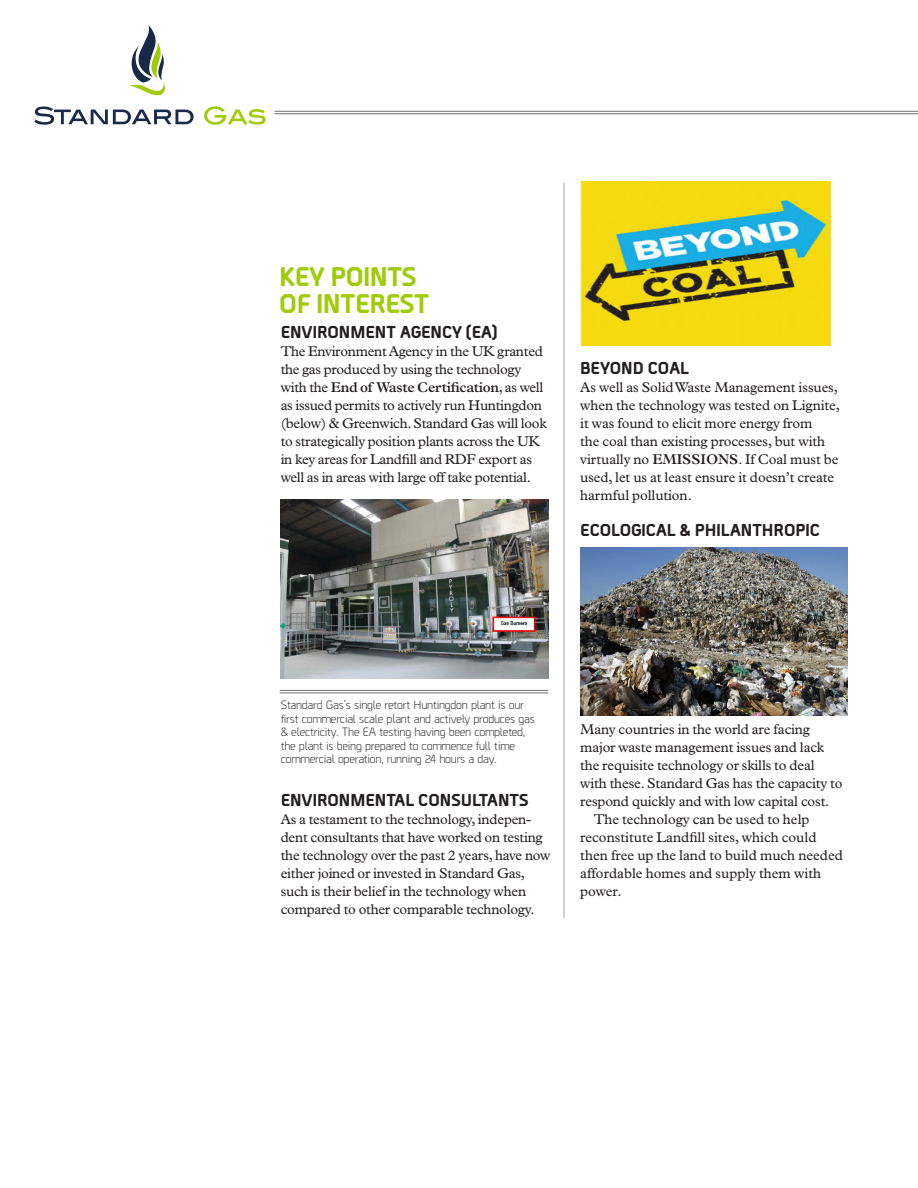
<style>
.page{position:relative;width:918px;height:1188px;background:#fff}
.page>*{position:absolute;margin:0;border:0;box-sizing:border-box;transform-origin:0 0}
.t1{font:800 27px "Borda";letter-spacing:-.015em;color:#a1cb09}
.t2{font:800 17.25px "Borda";color:#231f20}
.Body_Indent{font:14.25px/18px "Plantin Std";letter-spacing:-.01em;color:#231f20}
.sidebar_copy{font:12px/13.5px "Borda";letter-spacing:-.02em;color:#231f20}
.s1{font-weight:600}
</style>
<div class="page">
<img style="left:281px;top:500px;width:267px;height:179px">
<hr style="left:280px;top:693px;width:268px;height:1px;background:#6c6d70">
<hr style="left:280px;top:690px;width:268px;height:1px;background:#6c6d70">
<img style="left:581px;top:182px;width:249px;height:163px">
<img style="left:580px;top:548px;width:268px;height:168px">
<hr style="left:564px;top:183px;width:1px;height:735px;background:#a8a9ad">
<hr style="left:274px;top:113px;width:644px;height:1px;background:#6c6d70">
<hr style="left:274px;top:111px;width:644px;height:1px;background:#6c6d70">
<svg style="left:128px;top:25px;width:37px;height:71px"></svg>
<svg style="left:34px;top:107px;width:160px;height:18px"></svg>
<svg style="left:204px;top:106px;width:62px;height:19px"></svg>
<p class="t1" style="left:279px;top:256px;width:139px">KEY POINTS</p>
<p class="t1" style="left:279px;top:283px;width:151px">OF INTEREST</p>
<p class="t2" style="left:281px;top:319px;width:218px">ENVIRONMENT AGENCY (EA)</p>
<p class="Body_Indent" style="left:281px;top:342px;width:267px">The Environment Agency in the UK granted the gas produced by using the technology with the <span class="s1">End of Waste Certification,</span> as well as issued permits to actively run Huntingdon (below) &amp; Greenwich. Standard Gas will look to strategically position plants across the UK in key areas for Landfill and RDF export as well as in areas with large off take potential.</p>
<p class="t2" style="left:580px;top:355px;width:110px">BEYOND COAL</p>
<p class="Body_Indent" style="left:580px;top:378px;width:261px">As well as Solid Waste Management issues, when the technology was tested on Lignite, it was found to elicit more energy from<br>the coal than existing processes, but with virtually no <span class="s1">EMISSIONS</span>. If Coal must be used, let us at least ensure it doesn’t create harmful pollution.</p>
<p class="t2" style="left:580px;top:517px;width:241px">ECOLOGICAL &amp; PHILANTHROPIC</p>
<p class="sidebar_copy" style="left:281px;top:697px;width:256px">Standard Gas’s single retort Huntingdon plant is our first commercial scale plant and actively produces gas &amp; electricity. The EA testing having been completed, the plant is being prepared to commence full time commercial operation, running 24 hours a day.</p>
<p class="t2" style="left:281px;top:787px;width:249px">ENVIRONMENTAL CONSULTANTS</p>
<p class="Body_Indent" style="left:281px;top:810px;width:271px">As a testament to the technology, indepen&shy;dent consultants that have worked on testing the technology over the past 2 years, have now either joined or invested in Standard Gas, such is their belief in the technology when compared to other comparable technology.</p>
<p class="Body_Indent" style="left:580px;top:720px;width:264px">Many countries in the world are facing major waste management issues and lack the requisite technology or skills to deal with these. Standard Gas has the capacity to respond quickly and with low capital cost.</p>
<p class="Body_Indent" style="left:580px;top:810px;width:264px;text-indent:14px">The technology can be used to help reconstitute Landfill sites, which could then free up the land to build much needed affordable homes and supply them with power.</p>
</div>
